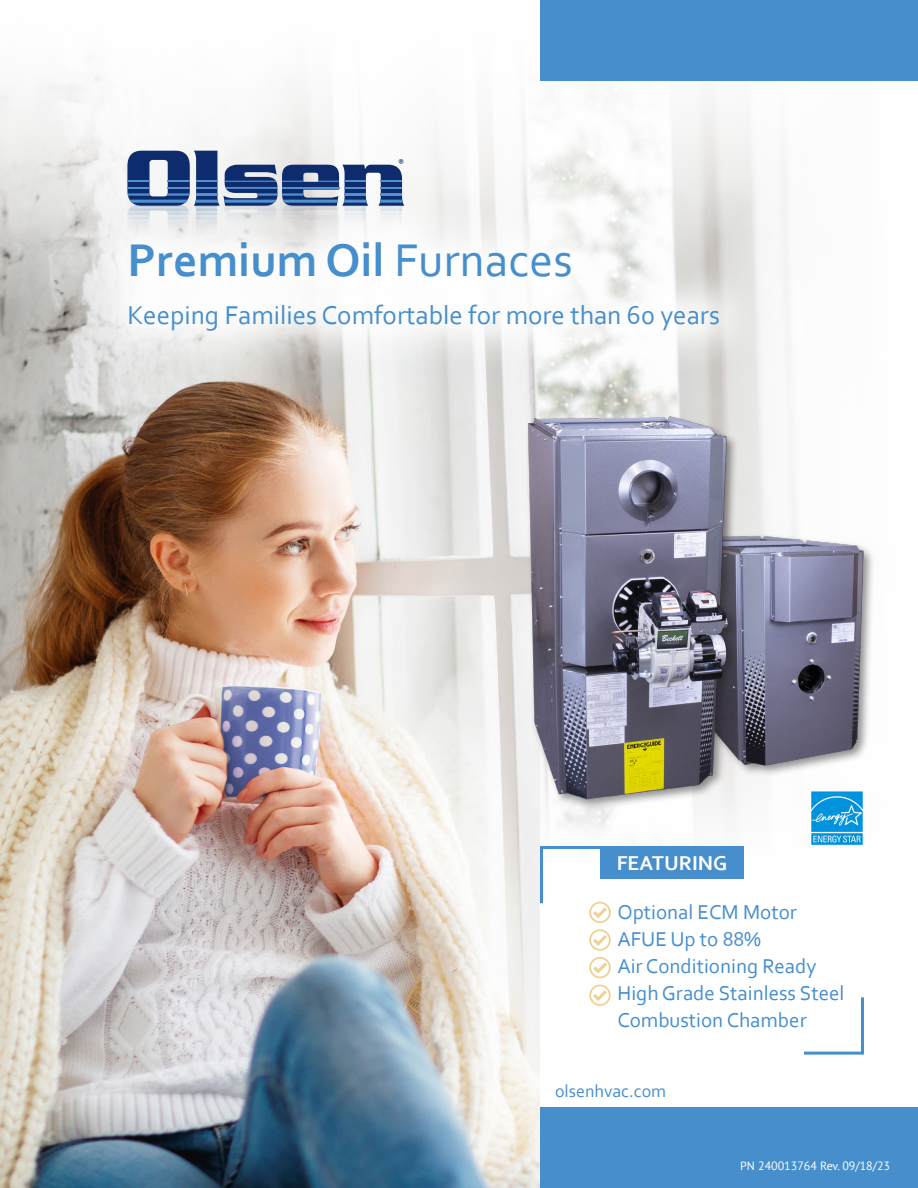
<style>
.page{position:relative;width:918px;height:1188px;background:#fff}
.page>*{position:absolute;margin:0;border:0;box-sizing:border-box;transform-origin:0 0}
.t1{font:700 48px "Corbel";color:#468fcc}
.t2{font:27px "Corbel";color:#468fcc}
.t3{font:21px "Corbel";color:#468fcc}
.t4{font:700 21px "Corbel";color:#fff}
.t5{font:18px "Corbel";color:#468fcc}
.t6{font:12px "PT Sans";color:#fff}
.s1{font-weight:400}
</style>
<div class="page">
<img style="left:0;top:76px;width:789px;height:1112px">
<div style="left:540px;top:1107px;width:378px;height:81px;background:#468fcc"></div>
<div style="left:540px;top:431px;width:378px;height:676px;background:#fff"></div>
<svg style="left:79px;top:191px;width:690px;height:188px;fill:#f6f6f6"></svg>
<div style="left:540px;top:0;width:378px;height:81px;background:#468fcc"></div>
<div style="left:600px;top:846px;width:144px;height:32px;background:#468fcc"></div>
<svg style="left:804px;top:997px;width:60px;height:58px"></svg>
<svg style="left:538px;top:844px;width:73px;height:79px"></svg>
<svg style="left:589px;top:985px;width:22px;height:21px"></svg>
<svg style="left:589px;top:957px;width:22px;height:21px"></svg>
<svg style="left:589px;top:929px;width:22px;height:22px"></svg>
<img style="left:811px;top:811px;width:52px;height:34px">
<img style="left:752px;top:497px;width:121px;height:314px">
<img style="left:507px;top:407px;width:245px;height:406px">
<svg style="left:127px;top:151px;width:277px;height:89px"></svg>
<p class="t1" style="left:127px;top:230px;width:447px">Premium Oil <span class="s1">Furnaces</span></p>
<p class="t2" style="left:127px;top:298px;width:594px">Keeping Families Comfortable for more than 60 years</p>
<p class="t4" style="left:617px;top:850px;width:112px">FEATURING</p>
<p class="t3" style="left:617px;top:899px;width:181px">Optional ECM Motor</p>
<p class="t3" style="left:617px;top:926px;width:145px">AFUE Up to 88%</p>
<p class="t3" style="left:617px;top:953px;width:201px">Air Conditioning Ready</p>
<p class="t3" style="left:617px;top:980px;width:229px">High Grade Stainless Steel</p>
<p class="t3" style="left:617px;top:1007px;width:191px">Combustion Chamber</p>
<p class="t5" style="left:555px;top:1079px;width:113px">olsenhvac.com</p>
<p class="t6" style="left:740px;top:1158px;width:151px">PN 240013764 Rev. 09/18/23</p>
</div>
